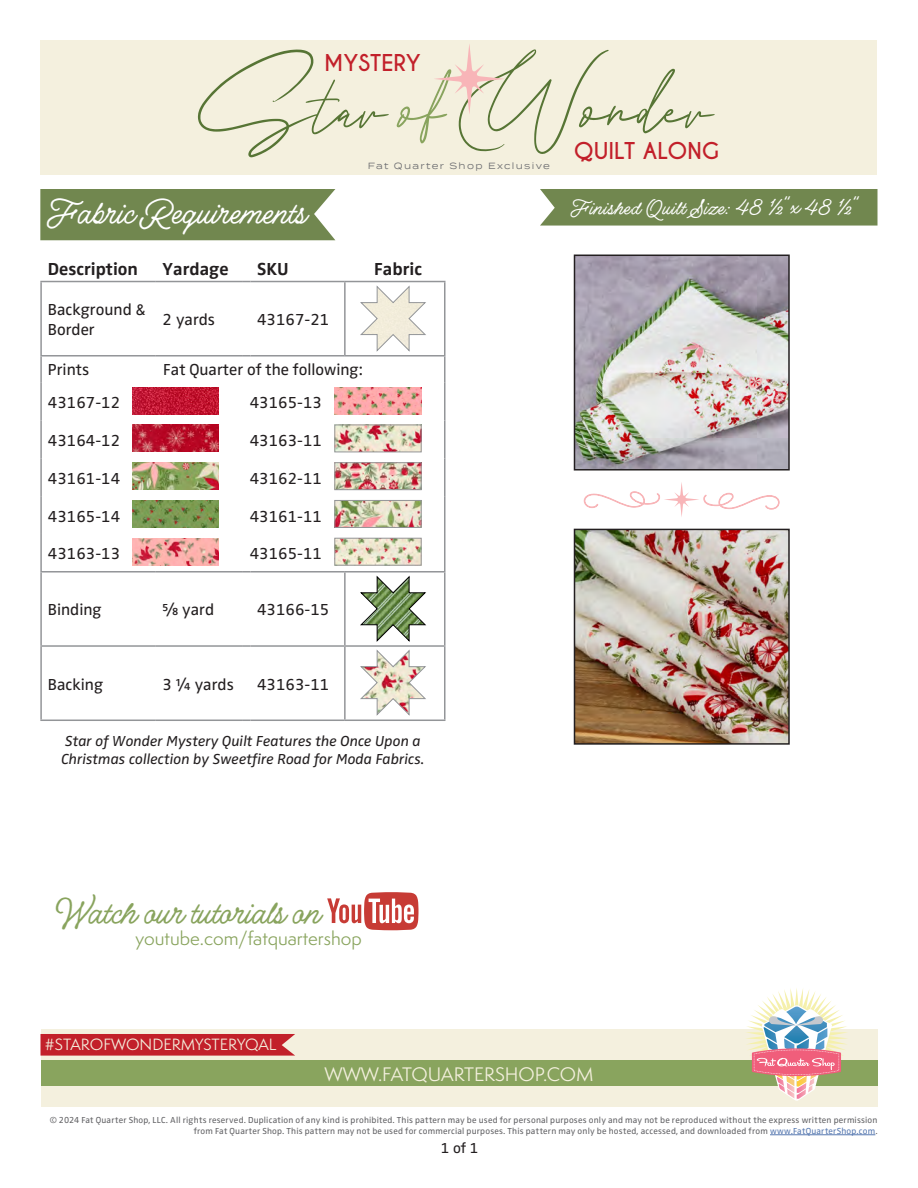
<style>
.page{position:relative;width:918px;height:1188px;background:#fff}
.page>*{position:absolute;margin:0;border:0;box-sizing:border-box;transform-origin:0 0}
.t1{font:38.55px "Espiritu Script";color:#89a45e}
.t2{font:37.5px "Espiritu Script";letter-spacing:.005em;color:#fff}
.t3{font:22.5px "Espiritu Script";letter-spacing:.03em;color:#fff}
.t4{font:700 21.75px "Caviar Dreams";color:#c2202a}
.Cutting_Instructions{font:700 18px "Zwo Pro";color:#231f20}
.t5{font:18px "Semplicita Pro";color:#f4f0de}
.t6{font:17.85px "Semplicita Pro";color:#89a45e}
.Cutting_Instructions-2{font:16.5px/19.8px "Zwo Pro";color:#231f20}
.Cutting_Instructions-3{font:italic 15px/18px "Zwo Pro";color:#231f20}
.t7{font:15px "Semplicita Pro";color:#f4f0de}
.t8{font:15px "Zwo Pro";color:#231f20}
.t9{font:9px/10.8px "Zwo Pro";letter-spacing:.025em;color:#636366;text-align:right}
.t10{font:9px "Termina";letter-spacing:.15em;color:#6c6d70}
.s1{color:#5678b0}
</style>
<div class="page">
<hr style="left:770px;top:1134px;width:105px;height:1px;background:#5678b0">
<div style="left:40px;top:40px;width:838px;height:136px;background:#f4f0de"></div>
<svg style="left:198px;top:50px;width:191px;height:107px"></svg>
<svg style="left:397px;top:44px;width:318px;height:110px"></svg>
<div style="left:41px;top:1029px;width:836px;height:78px;background:#f4f0de"></div>
<div style="left:41px;top:1061px;width:837px;height:25px;background:#89a45e"></div>
<svg style="left:745px;top:988px;width:104px;height:113px"></svg>
<svg style="left:40px;top:1034px;width:255px;height:22px;background:#c42932"></svg>
<div style="left:40px;top:189px;width:295px;height:51px;background:#71874f"></div>
<div style="left:540px;top:189px;width:338px;height:37px;background:#71874f"></div>
<svg style="left:327px;top:892px;width:91px;height:38px"></svg>
<img style="left:577px;top:258px;width:210px;height:210px">
<div style="left:574px;top:255px;width:216px;height:216px;border:2px solid #231f20"></div>
<img style="left:577px;top:532px;width:210px;height:210px">
<div style="left:574px;top:529px;width:216px;height:216px;border:2px solid #231f20"></div>
<hr style="left:40px;top:281px;width:116px;height:1px;background:#939598">
<hr style="left:40px;top:282px;width:2px;height:73px;background:#939598">
<hr style="left:156px;top:281px;width:87px;height:1px;background:#939598">
<hr style="left:250px;top:281px;width:95px;height:1px;background:#939598">
<hr style="left:345px;top:281px;width:100px;height:1px;background:#939598">
<hr style="left:40px;top:355px;width:116px;height:2px;background:#939598">
<hr style="left:40px;top:357px;width:2px;height:26px;background:#939598">
<hr style="left:40px;top:383px;width:2px;height:38px;background:#939598">
<hr style="left:40px;top:421px;width:2px;height:37px;background:#939598">
<hr style="left:40px;top:458px;width:2px;height:38px;background:#939598">
<hr style="left:40px;top:496px;width:2px;height:38px;background:#939598">
<hr style="left:40px;top:534px;width:2px;height:37px;background:#939598">
<hr style="left:40px;top:571px;width:116px;height:2px;background:#939598">
<hr style="left:40px;top:573px;width:2px;height:72px;background:#939598">
<hr style="left:40px;top:647px;width:2px;height:73px;background:#939598">
<hr style="left:40px;top:720px;width:116px;height:1px;background:#939598">
<hr style="left:156px;top:720px;width:87px;height:1px;background:#939598">
<hr style="left:250px;top:720px;width:95px;height:1px;background:#939598">
<hr style="left:344px;top:282px;width:2px;height:73px;background:#939598">
<hr style="left:444px;top:282px;width:2px;height:73px;background:#939598">
<hr style="left:444px;top:357px;width:2px;height:26px;background:#939598">
<hr style="left:444px;top:383px;width:2px;height:38px;background:#939598">
<hr style="left:444px;top:421px;width:2px;height:37px;background:#939598">
<hr style="left:444px;top:458px;width:2px;height:38px;background:#939598">
<hr style="left:444px;top:496px;width:2px;height:38px;background:#939598">
<hr style="left:444px;top:534px;width:2px;height:37px;background:#939598">
<hr style="left:344px;top:573px;width:2px;height:72px;background:#939598">
<hr style="left:444px;top:573px;width:2px;height:72px;background:#939598">
<hr style="left:344px;top:647px;width:2px;height:73px;background:#939598">
<hr style="left:444px;top:647px;width:2px;height:73px;background:#939598">
<hr style="left:156px;top:355px;width:87px;height:2px;background:#939598">
<svg style="left:243px;top:355px;width:7px;height:2px"></svg>
<hr style="left:250px;top:355px;width:95px;height:2px;background:#939598">
<hr style="left:345px;top:355px;width:100px;height:2px;background:#939598">
<hr style="left:156px;top:571px;width:87px;height:2px;background:#939598">
<svg style="left:243px;top:571px;width:7px;height:2px"></svg>
<hr style="left:250px;top:571px;width:95px;height:2px;background:#939598">
<hr style="left:345px;top:571px;width:100px;height:2px;background:#939598">
<hr style="left:40px;top:645px;width:116px;height:2px;background:#939598">
<hr style="left:156px;top:645px;width:87px;height:2px;background:#939598">
<svg style="left:243px;top:645px;width:7px;height:2px"></svg>
<hr style="left:250px;top:645px;width:95px;height:2px;background:#939598">
<hr style="left:345px;top:645px;width:100px;height:2px;background:#939598">
<hr style="left:345px;top:720px;width:100px;height:1px;background:#939598">
<svg style="left:360px;top:285px;width:66px;height:67px"></svg>
<svg style="left:360px;top:576px;width:66px;height:66px"></svg>
<svg style="left:360px;top:649px;width:66px;height:67px"></svg>
<img style="left:132px;top:387px;width:87px;height:27px">
<img style="left:335px;top:387px;width:86px;height:27px">
<img style="left:132px;top:500px;width:87px;height:27px">
<img style="left:336px;top:502px;width:84px;height:24px">
<div style="left:334px;top:500px;width:88px;height:28px;border:1px solid #939598"></div>
<img style="left:132px;top:538px;width:87px;height:27px">
<img style="left:336px;top:540px;width:84px;height:24px">
<div style="left:334px;top:538px;width:88px;height:28px;border:1px solid #939598"></div>
<img style="left:132px;top:463px;width:87px;height:27px">
<img style="left:336px;top:464px;width:84px;height:24px">
<div style="left:334px;top:462px;width:88px;height:28px;border:1px solid #939598"></div>
<img style="left:132px;top:425px;width:87px;height:27px">
<img style="left:336px;top:427px;width:84px;height:23px">
<div style="left:334px;top:425px;width:88px;height:27px;border:1px solid #939598"></div>
<svg style="left:664px;top:482px;width:35px;height:35px"></svg>
<h3 class="t4" style="left:324px;top:49px;width:98px">MYSTERY</h3>
<p class="t10" style="left:368px;top:160px;width:184px">Fat Quarter Shop Exclusive</p>
<h3 class="t4" style="left:574px;top:138px;width:147px">QUILT ALONG</h3>
<p class="t2" style="left:47px;top:188px;width:259px">Fabric Requirements</p>
<p class="t3" style="left:571px;top:193px;width:290px">Finished Quilt Size: 48 1/2<sup>“</sup>x 48 1/2<sup>“</sup></p>
<p class="Cutting_Instructions" style="left:48px;top:255px;width:92px">Description</p>
<p class="Cutting_Instructions" style="left:163px;top:255px;width:67px">Yardage</p>
<p class="Cutting_Instructions" style="left:257px;top:255px;width:33px">SKU</p>
<p class="Cutting_Instructions" style="left:374px;top:255px;width:49px">Fabric</p>
<p class="Cutting_Instructions-2" style="left:48px;top:299px;width:99px">Background &amp;<br>Border</p>
<p class="Cutting_Instructions-2" style="left:163px;top:309px;width:54px">2 yards</p>
<p class="Cutting_Instructions-2" style="left:257px;top:309px;width:74px">43167-21</p>
<p class="Cutting_Instructions-2" style="left:48px;top:359px;width:43px">Prints</p>
<p class="Cutting_Instructions-2" style="left:163px;top:359px;width:201px">Fat Quarter of the following:</p>
<p class="Cutting_Instructions-2" style="left:48px;top:392px;width:74px">43167-12</p>
<p class="Cutting_Instructions-2" style="left:250px;top:392px;width:74px">43165-13</p>
<p class="Cutting_Instructions-2" style="left:48px;top:429px;width:74px">43164-12</p>
<p class="Cutting_Instructions-2" style="left:250px;top:429px;width:74px">43163-11</p>
<p class="Cutting_Instructions-2" style="left:48px;top:467px;width:74px">43161-14</p>
<p class="Cutting_Instructions-2" style="left:250px;top:467px;width:74px">43162-11</p>
<p class="Cutting_Instructions-2" style="left:48px;top:505px;width:74px">43165-14</p>
<p class="Cutting_Instructions-2" style="left:250px;top:505px;width:74px">43161-11</p>
<p class="Cutting_Instructions-2" style="left:48px;top:543px;width:74px">43163-13</p>
<p class="Cutting_Instructions-2" style="left:250px;top:543px;width:74px">43165-11</p>
<p class="Cutting_Instructions-2" style="left:48px;top:599px;width:55px">Binding</p>
<p class="Cutting_Instructions-2" style="left:163px;top:599px;width:53px">5/8 yard</p>
<p class="Cutting_Instructions-2" style="left:257px;top:599px;width:74px">43166-15</p>
<p class="Cutting_Instructions-2" style="left:48px;top:673px;width:57px">Backing</p>
<p class="Cutting_Instructions-2" style="left:163px;top:673px;width:73px">3 1/4 yards</p>
<p class="Cutting_Instructions-2" style="left:257px;top:673px;width:74px">43163-11</p>
<p class="Cutting_Instructions-3" style="left:61px;top:731px;width:365px">Star of Wonder Mystery Quilt Features the Once Upon a<br>Christmas collection by Sweetfire Road for Moda Fabrics.</p>
<p class="t1" style="left:54px;top:887px;width:266px">Watch our tutorials on</p>
<p class="t6" style="left:136px;top:926px;width:228px">youtube.com/fatquartershop</p>
<h3 class="t7" style="left:45px;top:1034px;width:233px">#STAROFWONDERMYSTERYQAL</h3>
<h3 class="t5" style="left:325px;top:1061px;width:270px">WWW.FATQUARTERSHOP.COM</h3>
<p class="t9" style="left:50px;top:1114px;width:829px">© 2024 Fat Quarter Shop, LLC. All rights reserved. Duplication of any kind is prohibited. This pattern may be used for personal purposes only and may not be reproduced without the express written permission from Fat Quarter Shop. This pattern may not be used for commercial purposes. This pattern may only be hosted, accessed, and downloaded from <span class="s1">www.FatQuarterShop.com</span>.</p>
<h3 class="t8" style="left:441px;top:1137px;width:39px">1 of 1</h3>
</div>
